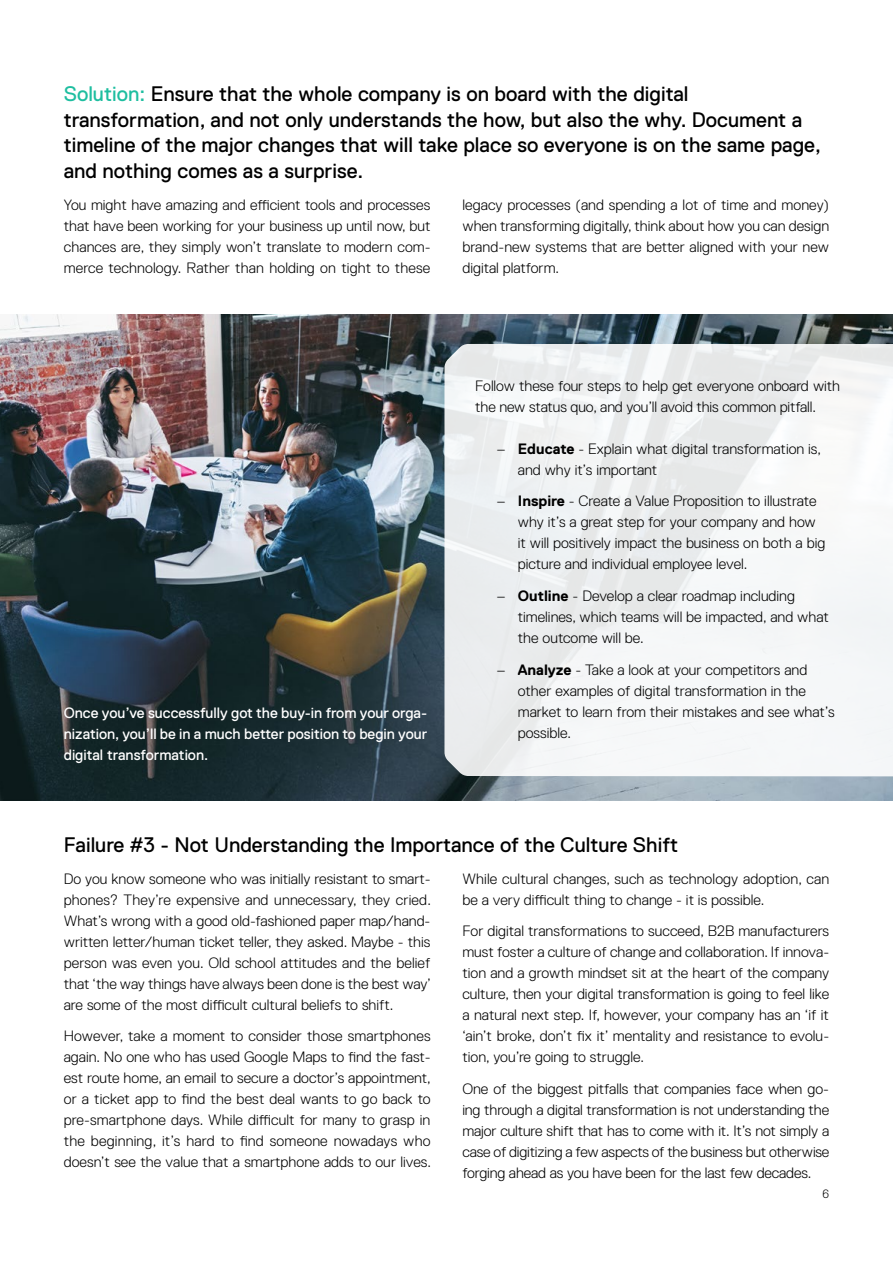
<style>
.page{position:relative;width:893px;height:1263px;background:#fff}
.page>*{position:absolute;margin:0;border:0;box-sizing:border-box;transform-origin:0 0}
.t1{font:21px/25.5px "Replica Std";color:#000}
.t2{font:300 15px/21px "Replica Std";color:#000;text-align:justify}
.t3{font:15px/21px "Replica Std";color:#fff;text-align:justify}
.t4{font:300 12px "Replica Std";color:#000}
.s1{color:#1ebea0}
.s2{font-family:"Replica";font-weight:700}
</style>
<div class="page">
<img style="left:0;top:315px;width:893px;height:485px">
<svg style="left:444px;top:344px;width:449px;height:432px;fill:#f3f5f6"></svg>
<p class="t1" style="left:64px;top:82px;width:759px"><span class="s1">Solution:</span> Ensure that the whole company is on board with the digital transformation, and not only understands the how, but also the why. Document a timeline of the major changes that will take place so everyone is on the same page, and nothing comes as a surprise.</p>
<p class="t2" style="left:64px;top:194px;width:368px">You might have amazing and efficient tools and processes that have been working for your business up until now, but chances are, they simply won’t translate to modern com&shy;merce technology. Rather than holding on tight to these</p>
<p class="t2" style="left:462px;top:194px;width:368px">legacy processes (and spending a lot of time and money) when transforming digitally, think about how you can design brand-new systems that are better aligned with your new digital platform.</p>
<p class="t3" style="left:64px;top:702px;width:365px">Once you’ve successfully got the buy-in from your orga&shy;nization, you’ll be in a much better position to begin your digital transformation.</p>
<p class="t2" style="left:475px;top:375px;width:366px">Follow these four steps to help get everyone onboard with the new status quo, and you’ll avoid this common pitfall.</p>
<p class="t2" style="left:518px;top:438px;width:305px;text-indent:-21px">– <span class="s2">Educate</span> - Explain what digital transformation is, and why it’s important</p>
<p class="t2" style="left:518px;top:491px;width:309px;text-align:left;text-indent:-21px">– <span class="s2">Inspire</span> - Create a Value Proposition to illustrate why it’s a great step for your company and how it will positively impact the business on both a big picture and individual employee level.</p>
<p class="t2" style="left:518px;top:585px;width:313px;text-align:left;text-indent:-21px">– <span class="s2">Outline</span> - Develop a clear roadmap including timelines, which teams will be impacted, and what the outcome will be.</p>
<p class="t2" style="left:518px;top:659px;width:318px;text-align:left;text-indent:-21px">– <span class="s2">Analyze</span> - Take a look at your competitors and other examples of digital transformation in the market to learn from their mistakes and see what’s possible.</p>
<h1 class="t1" style="left:64px;top:832px;width:616px">Failure #3 - Not Understanding the Importance of the Culture Shift</h1>
<p class="t2" style="left:64px;top:868px;width:369px">Do you know someone who was initially resistant to smart&shy;phones? They’re expensive and unnecessary, they cried.<br>What’s wrong with a good old-fashioned paper map/hand&shy;written letter/human ticket teller, they asked. Maybe - this person was even you. Old school attitudes and the belief that ‘the way things have always been done is the best way’ are some of the most difficult cultural beliefs to shift.</p>
<p class="t2" style="left:64px;top:1026px;width:369px">However, take a moment to consider those smartphones again. No one who has used Google Maps to find the fast&shy;est route home, an email to secure a doctor’s appointment, or a ticket app to find the best deal wants to go back to pre-smartphone days. While difficult for many to grasp in the beginning, it’s hard to find someone nowadays who doesn’t see the value that a smartphone adds to our lives.</p>
<p class="t2" style="left:462px;top:868px;width:368px">While cultural changes, such as technology adoption, can be a very difficult thing to change - it is possible.</p>
<p class="t2" style="left:462px;top:921px;width:368px">For digital transformations to succeed, B2B manufacturers must foster a culture of change and collaboration. If innova&shy;tion and a growth mindset sit at the heart of the company culture, then your digital transformation is going to feel like a natural next step. If, however, your company has an ‘if it ‘ain’t broke, don’t fix it’ mentality and resistance to evolu&shy;tion, you’re going to struggle.</p>
<p class="t2" style="left:462px;top:1078px;width:368px">One of the biggest pitfalls that companies face when go&shy;ing through a digital transformation is not understanding the major culture shift that has to come with it. It’s not simply a case of digitizing a few aspects of the business but otherwise forging ahead as you have been for the last few decades.</p>
<p class="t4" style="left:823px;top:1187px;width:8px">6</p>
</div>
